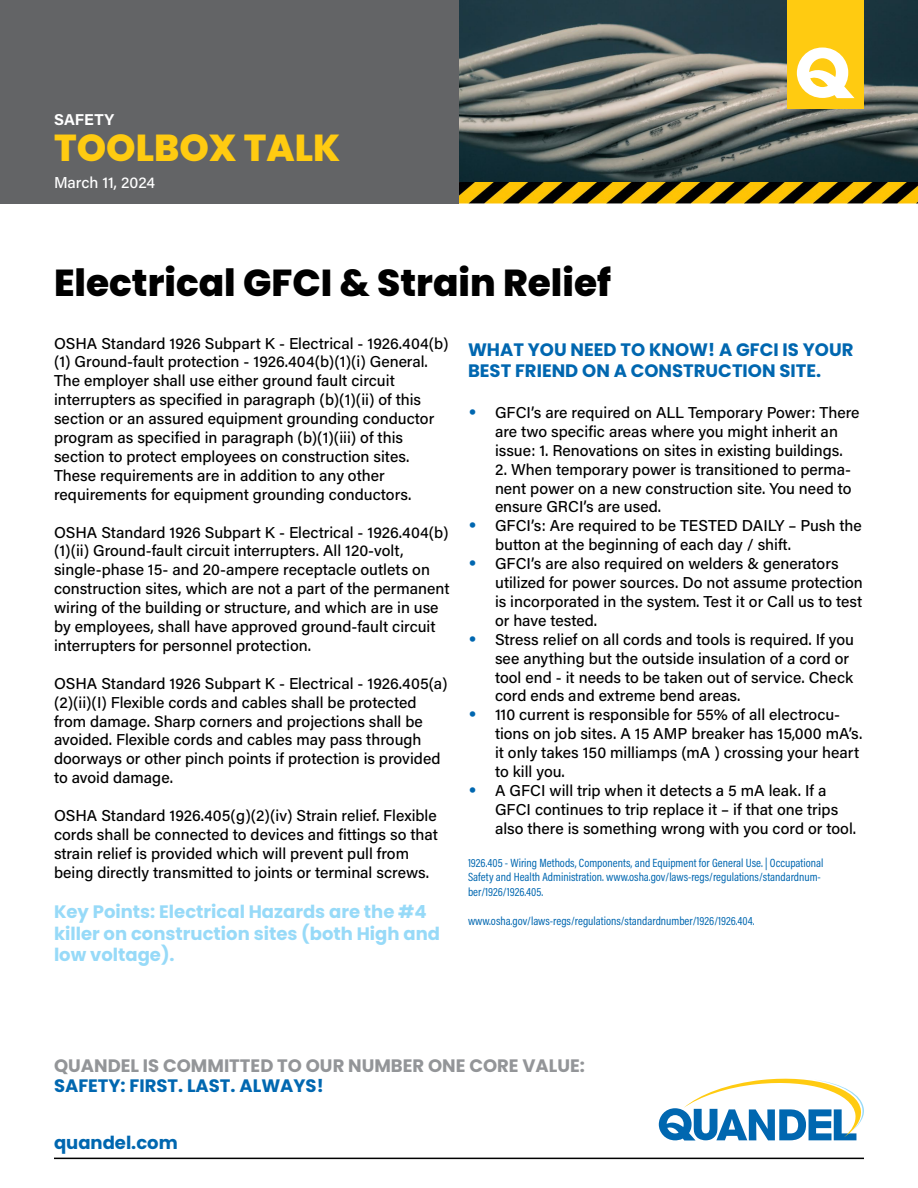
<style>
.page{position:relative;width:918px;height:1188px;background:#fff}
.page>*{position:absolute;margin:0;border:0;box-sizing:border-box;transform-origin:0 0}
.t1{font:800 37.5px "Poppins";color:#000}
.t2{font:800 37.5px "Poppins";color:#ffcb11}
.t3{font:700 18px/21.6px "Poppins";color:#0067b0}
.t4{font:700 18px/21.6px "Poppins";color:#97daf8}
.t5{font:700 18px "Poppins";color:#939598}
.t6{font:500 15.75px/18.9px "Acumin Pro";color:#000}
.t7{font:500 15.75px "Acumin Pro";letter-spacing:-.005em;color:#fff}
.t8{font:700 15.75px "Acumin Pro";letter-spacing:.005em;color:#fff}
.t9{font:12px/14.4px "Acumin Pro Cond";color:#0067b0}
.s1{font-family:"Poppins";font-weight:700;font-size:18px;color:#0067b0}
</style>
<div class="page">
<div style="left:0;top:0;width:459px;height:203px;background:#636466"></div>
<img style="left:459px;top:0;width:459px;height:182px">
<hr style="left:54px;top:1158px;width:810px;height:1px;background:#000">
<svg style="left:659px;top:1079px;width:205px;height:62px"></svg>
<div style="left:787px;top:0;width:77px;height:109px;background:#ffcb11"></div>
<svg style="left:797px;top:48px;width:58px;height:50px"></svg>
<img style="left:459px;top:182px;width:459px;height:21px">
<p class="t8" style="left:54px;top:108px;width:62px">SAFETY</p>
<h1 class="t2" style="left:54px;top:126px;width:288px">TOOLBOX TALK</h1>
<p class="t7" style="left:54px;top:171px;width:103px">March 11, 2024</p>
<h1 class="t1" style="left:54px;top:261px;width:559px">Electrical GFCI &amp; Strain Relief</h1>
<p class="t6" style="left:54px;top:333px;width:396px">OSHA Standard 1926 Subpart K - Electrical - 1926.404(b) (1) Ground-fault protection - 1926.404(b)(1)(i) General.<br>The employer shall use either ground fault circuit interrupters as specified in paragraph (b)(1)(ii) of this section or an assured equipment grounding conductor program as specified in paragraph (b)(1)(iii) of this section to protect employees on construction sites.<br>These requirements are in addition to any other requirements for equipment grounding conductors.</p>
<p class="t6" style="left:54px;top:522px;width:397px">OSHA Standard 1926 Subpart K - Electrical - 1926.404(b) (1)(ii) Ground-fault circuit interrupters. All 120-volt, single-phase 15- and 20-ampere receptacle outlets on construction sites, which are not a part of the permanent wiring of the building or structure, and which are in use by employees, shall have approved ground-fault circuit interrupters for personnel protection.</p>
<p class="t6" style="left:54px;top:673px;width:395px">OSHA Standard 1926 Subpart K - Electrical - 1926.405(a) (2)(ii)(I) Flexible cords and cables shall be protected from damage. Sharp corners and projections shall be avoided. Flexible cords and cables may pass through doorways or other pinch points if protection is provided to avoid damage.</p>
<p class="t6" style="left:54px;top:805px;width:385px">OSHA Standard 1926.405(g)(2)(iv) Strain relief. Flexible cords shall be connected to devices and fittings so that strain relief is provided which will prevent pull from being directly transmitted to joints or terminal screws.</p>
<p class="t4" style="left:54px;top:901px;width:388px">Key Points: Electrical Hazards are the #4 killer on construction sites (both High and low voltage).</p>
<p class="t3" style="left:468px;top:339px;width:387px">WHAT YOU NEED TO KNOW! A GFCI IS YOUR<br>BEST FRIEND ON A CONSTRUCTION SITE.</p>
<p class="t6" style="left:495px;top:402px;width:366px;text-indent:-27px"><span class="s1">•</span> GFCI’s are required on ALL Temporary Power: There are two specific areas where you might inherit an issue: 1. Renovations on sites in existing buildings.</p>
<p class="t6" style="left:495px;top:459px;width:358px;text-align:justify">2. When temporary power is transitioned to perma&shy;nent power on a new construction site. You need to ensure GRCI’s are used.</p>
<p class="t6" style="left:495px;top:516px;width:368px;text-indent:-27px"><span class="s1">•</span> GFCI’s: Are required to be TESTED DAILY – Push the button at the beginning of each day / shift.</p>
<p class="t6" style="left:495px;top:554px;width:369px;text-indent:-27px"><span class="s1">•</span> GFCI’s are also required on welders &amp; generators utilized for power sources. Do not assume protection is incorporated in the system. Test it or Call us to test or have tested.</p>
<p class="t6" style="left:495px;top:629px;width:360px;text-indent:-27px"><span class="s1">•</span> Stress relief on all cords and tools is required. If you see anything but the outside insulation of a cord or tool end - it needs to be taken out of service. Check cord ends and extreme bend areas.</p>
<p class="t6" style="left:495px;top:705px;width:369px;text-indent:-27px"><span class="s1">•</span> 110 current is responsible for 55% of all electrocu&shy;tions on job sites. A 15 AMP breaker has 15,000 mA’s. it only takes 150 milliamps (mA ) crossing your heart to kill you.</p>
<p class="t6" style="left:495px;top:780px;width:363px;text-indent:-27px"><span class="s1">•</span> A GFCI will trip when it detects a 5 mA leak. If a<br>GFCI continues to trip replace it – if that one trips also there is something wrong with you cord or tool.</p>
<p class="t9" style="left:468px;top:855px;width:357px">1926.405 - Wiring Methods, Components, and Equipment for General Use. | Occupational<br>Safety and Health Administration. www.osha.gov/laws-regs/regulations/standardnum&shy;ber/1926/1926.405.</p>
<p class="t9" style="left:468px;top:913px;width:288px">www.osha.gov/laws-regs/regulations/standardnumber/1926/1926.404.</p>
<p class="t5" style="left:54px;top:1056px;width:533px">QUANDEL IS COMMITTED TO OUR NUMBER ONE CORE VALUE:</p>
<p class="t3" style="left:54px;top:1075px;width:271px">SAFETY: FIRST. LAST. ALWAYS!</p>
<p class="t3" style="left:54px;top:1132px;width:125px">quandel.com</p>
</div>
